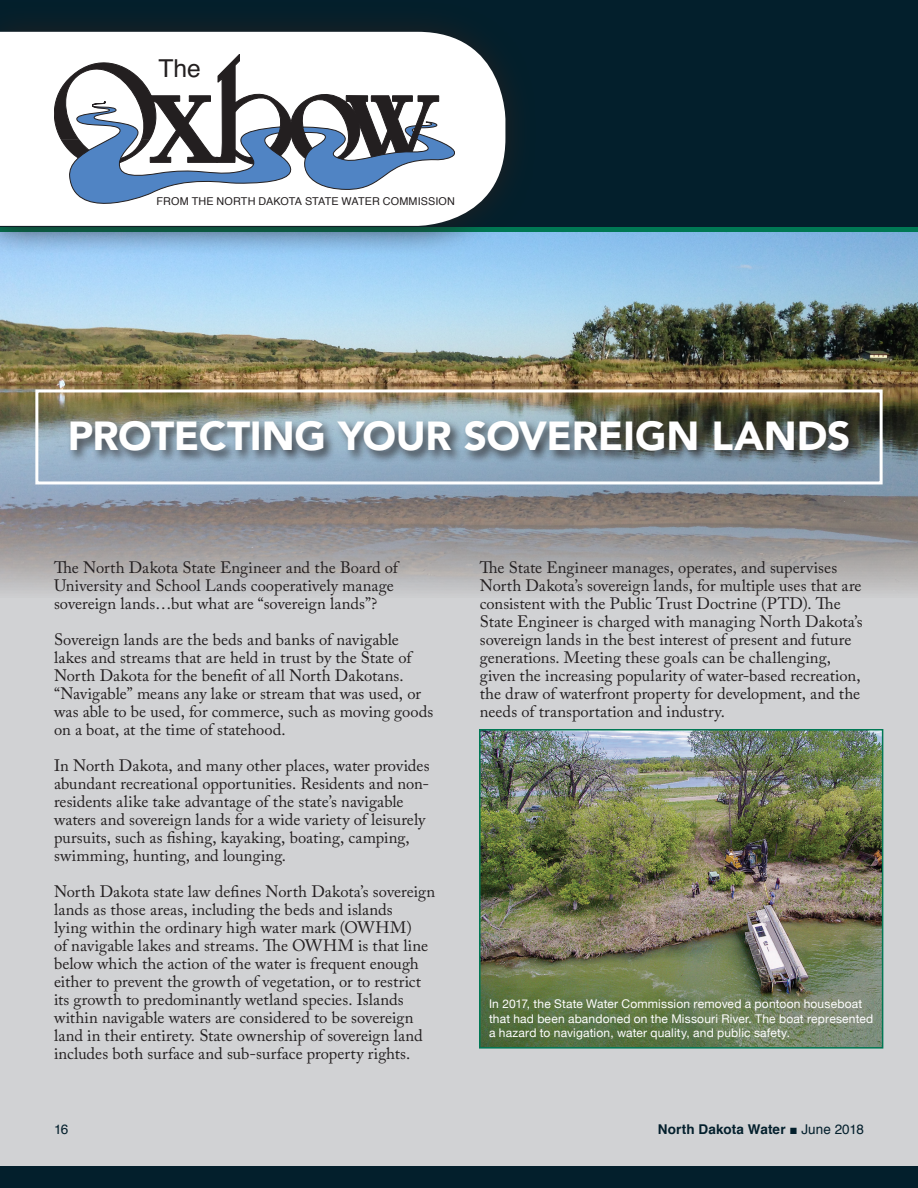
<style>
.page{position:relative;width:918px;height:1188px;background:#d1d2d4}
.page>*{position:absolute;margin:0;border:0;box-sizing:border-box;transform-origin:0 0}
.Body{font:900 40.5px "Avenir";letter-spacing:-.005em;color:#fff}
.t1{font:24.75px "Helvetica";color:#231f20}
.Body-2{font:16.5px/18px "Adobe Caslon Pro";color:#231f20}
.t2{font:700 13.5px "Helvetica";letter-spacing:.01em;color:#031f2c}
.t3{font:13.5px "Helvetica";color:#031f2c}
.t4{font:12px/14.4px "Helvetica Neue";letter-spacing:.015em;color:#fff}
.t5{font:10.8px "Helvetica";letter-spacing:.01em;color:#231f20}
.s1{font-family:"Arial";font-weight:400}
.s2{font-weight:400}
</style>
<div class="page">
<img style="left:0;top:232px;width:918px;height:362px">
<svg style="left:536px;top:226px;width:382px;height:6px;background:#00694d"></svg>
<div style="left:0;top:0;width:918px;height:226px;background:#031f2c"></div>
<div style="left:0;top:1167px;width:918px;height:21px;background:#031f2c"></div>
<svg style="left:0;top:26px;width:536px;height:230px"></svg>
<svg style="left:0;top:32px;width:505px;height:194px;background:#ebeced"></svg>
<svg style="left:54px;top:54px;width:401px;height:150px;background:#b2bac5"></svg>
<div style="left:67px;top:418px;width:794px;height:46px;background:#231f20;opacity:.75"></div>
<div style="left:35px;top:389px;width:848px;height:95px;border:3px solid #fff"></div>
<img style="left:482px;top:732px;width:398px;height:314px">
<div style="left:479px;top:729px;width:404px;height:320px;border:2px solid #007854"></div>
<p class="t1" style="left:158px;top:49px;width:44px">The</p>
<p class="t5" style="left:157px;top:193px;width:300px">FROM THE NORTH DAKOTA STATE WATER COMMISSION</p>
<p class="Body" style="left:68px;top:402px;width:784px">PROTECTING YOUR SOVEREIGN LANDS</p>
<p class="Body-2" style="left:54px;top:558px;width:345px">The North Dakota State Engineer and the Board of<br>University and School Lands cooperatively manage sovereign lands…but what are “sovereign lands”?</p>
<p class="Body-2" style="left:54px;top:630px;width:381px">Sovereign lands are the beds and banks of navigable lakes and streams that are held in trust by the State of North Dakota for the benefit of all North Dakotans. “Navigable” means any lake or stream that was used, or was able to be used, for commerce, such as moving goods on a boat, at the time of statehood.</p>
<p class="Body-2" style="left:54px;top:756px;width:377px">In North Dakota, and many other places, water provides abundant recreational opportunities. Residents and non&shy;residents alike take advantage of the state’s navigable waters and sovereign lands for a wide variety of leisurely pursuits, such as fishing, kayaking, boating, camping, swimming, hunting, and lounging.</p>
<p class="Body-2" style="left:54px;top:882px;width:383px">North Dakota state law defines North Dakota’s sovereign lands as those areas, including the beds and islands<br>lying within the ordinary high water mark (OWHM)<br>of navigable lakes and streams. The OWHM is that line below which the action of the water is frequent enough either to prevent the growth of vegetation, or to restrict its growth to predominantly wetland species. Islands within navigable waters are considered to be sovereign land in their entirety. State ownership of sovereign land includes both surface and sub-surface property rights.</p>
<p class="Body-2" style="left:480px;top:558px;width:384px">The State Engineer manages, operates, and supervises North Dakota’s sovereign lands, for multiple uses that are consistent with the Public Trust Doctrine (PTD). The State Engineer is charged with managing North Dakota’s sovereign lands in the best interest of present and future generations. Meeting these goals can be challenging, given the increasing popularity of water-based recreation, the draw of waterfront property for development, and the needs of transportation and industry.</p>
<p class="t4" style="left:489px;top:997px;width:386px">In 2017, the State Water Commission removed a pontoon houseboat that had been abandoned on the Missouri River. The boat represented a hazard to navigation, water quality, and public safety.</p>
<p class="t3" style="left:54px;top:1119px;width:16px">16</p>
<p class="t2" style="left:658px;top:1118px;width:208px">North Dakota Water <span class="s1">■</span> <span class="s2">June 2018</span></p>
</div>
